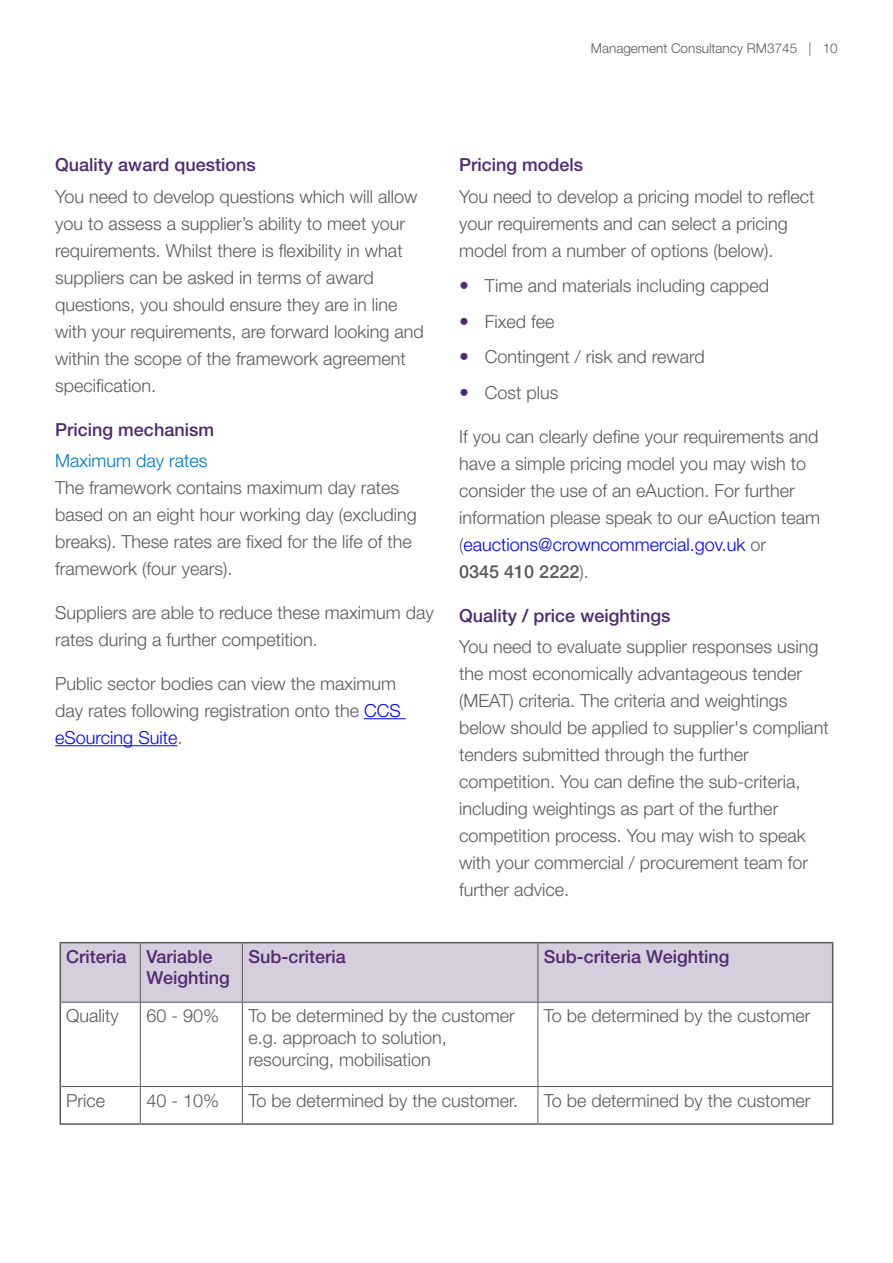
<style>
.page{position:relative;width:893px;height:1263px;background:#fff}
.page>*{position:absolute;margin:0;border:0;box-sizing:border-box;transform-origin:0 0}
.t1{font:300 18px/27px "Helvetica Neue LT";color:#58595b}
.t2{font:500 18px/21.6px "Helvetica Neue LT";color:#4f2971}
.t3{font:300 18px "Helvetica Neue LT";color:#0076c0}
.t4{font:300 13.5px "Helvetica Neue";color:#58595b}
.s1{color:#00f}
.s2{font-weight:500}
</style>
<div class="page">
<hr style="left:364px;top:718px;width:42px;height:1px;background:#00f">
<hr style="left:55px;top:745px;width:122px;height:1px;background:#00f">
<div style="left:61px;top:943px;width:771px;height:59px;background:#d6cedc"></div>
<hr style="left:60px;top:942px;width:80px;height:1px;background:#58595b">
<hr style="left:60px;top:943px;width:1px;height:59px;background:#58595b">
<hr style="left:140px;top:942px;width:102px;height:1px;background:#58595b">
<hr style="left:242px;top:942px;width:296px;height:1px;background:#58595b">
<hr style="left:538px;top:942px;width:295px;height:1px;background:#58595b">
<hr style="left:832px;top:943px;width:1px;height:59px;background:#58595b">
<hr style="left:60px;top:1002px;width:1px;height:84px;background:#58595b">
<hr style="left:832px;top:1002px;width:1px;height:84px;background:#58595b">
<hr style="left:60px;top:1086px;width:1px;height:37px;background:#58595b">
<hr style="left:832px;top:1086px;width:1px;height:37px;background:#58595b">
<hr style="left:60px;top:1123px;width:80px;height:2px;background:#58595b">
<hr style="left:140px;top:1123px;width:102px;height:2px;background:#58595b">
<hr style="left:242px;top:1123px;width:296px;height:2px;background:#58595b">
<hr style="left:538px;top:1123px;width:295px;height:2px;background:#58595b">
<hr style="left:140px;top:943px;width:1px;height:59px;background:#58595b">
<hr style="left:242px;top:943px;width:1px;height:59px;background:#58595b">
<hr style="left:537px;top:943px;width:1px;height:59px;background:#58595b">
<hr style="left:61px;top:1002px;width:79px;height:1px;background:#58595b">
<hr style="left:140px;top:1002px;width:102px;height:1px;background:#58595b">
<hr style="left:140px;top:1002px;width:1px;height:84px;background:#58595b">
<hr style="left:242px;top:1002px;width:296px;height:1px;background:#58595b">
<hr style="left:242px;top:1002px;width:1px;height:84px;background:#58595b">
<hr style="left:538px;top:1002px;width:294px;height:1px;background:#58595b">
<hr style="left:537px;top:1002px;width:1px;height:84px;background:#58595b">
<hr style="left:61px;top:1086px;width:79px;height:1px;background:#58595b">
<hr style="left:140px;top:1086px;width:102px;height:1px;background:#58595b">
<hr style="left:140px;top:1087px;width:1px;height:36px;background:#58595b">
<hr style="left:242px;top:1086px;width:296px;height:1px;background:#58595b">
<hr style="left:242px;top:1087px;width:1px;height:36px;background:#58595b">
<hr style="left:538px;top:1086px;width:294px;height:1px;background:#58595b">
<hr style="left:537px;top:1087px;width:1px;height:36px;background:#58595b">
<p class="t4" style="left:591px;top:40px;width:248px">Management Consultancy RM3745 | 10</p>
<p class="t2" style="left:55px;top:154px;width:202px">Quality award questions</p>
<p class="t1" style="left:55px;top:182px;width:370px">You need to develop questions which will allow you to assess a supplier’s ability to meet your requirements. Whilst there is flexibility in what suppliers can be asked in terms of award questions, you should ensure they are in line with your requirements, are forward looking and within the scope of the framework agreement specification.</p>
<p class="t2" style="left:55px;top:418px;width:160px">Pricing mechanism</p>
<p class="t3" style="left:55px;top:449px;width:154px">Maximum day rates</p>
<p class="t1" style="left:55px;top:474px;width:363px">The framework contains maximum day rates based on an eight hour working day (excluding breaks). These rates are fixed for the life of the framework (four years).</p>
<p class="t1" style="left:55px;top:599px;width:380px">Suppliers are able to reduce these maximum day rates during a further competition.</p>
<p class="t1" style="left:55px;top:670px;width:347px">Public sector bodies can view the maximum day rates following registration onto the <span class="s1">CCS eSourcing Suite</span>.</p>
<p class="t2" style="left:459px;top:154px;width:126px">Pricing models</p>
<p class="t1" style="left:459px;top:182px;width:357px">You need to develop a pricing model to reflect your requirements and can select a pricing model from a number of options (below).</p>
<p class="t1" style="left:485px;top:268px;width:286px;line-height:35.5px">Time and materials including capped<br>Fixed fee<br>Contingent / risk and reward<br>Cost plus</p>
<p class="t1" style="left:459px;top:422px;width:362px">If you can clearly define your requirements and have a simple pricing model you may wish to consider the use of an eAuction. For further information please speak to our eAuction team (<span class="s1">eauctions@crowncommercial.gov.uk</span> or<br><span class="s2">0345 410 2222</span>).</p>
<p class="t2" style="left:459px;top:604px;width:213px">Quality / price weightings</p>
<p class="t1" style="left:459px;top:633px;width:371px">You need to evaluate supplier responses using the most economically advantageous tender (MEAT) criteria. The criteria and weightings below should be applied to supplier's compliant tenders submitted through the further competition. You can define the sub-criteria, including weightings as part of the further competition process. You may wish to speak with your commercial / procurement team for further advice.</p>
<p class="t2" style="left:146px;top:945px;width:85px;text-indent:-80px">Criteria Variable<br>Weighting</p>
<p class="t2" style="left:248px;top:945px;width:99px">Sub-criteria</p>
<p class="t2" style="left:544px;top:945px;width:187px">Sub-criteria Weighting</p>
<p class="t1" style="left:66px;top:1002px;width:54px">Quality</p>
<p class="t1" style="left:146px;top:1002px;width:74px">60 - 90%</p>
<p class="t1" style="left:248px;top:1005px;width:268px;line-height:21.6px">To be determined by the customer e.g. approach to solution, resourcing, mobilisation</p>
<p class="t1" style="left:544px;top:1002px;width:268px">To be determined by the customer</p>
<p class="t1" style="left:66px;top:1086px;width:41px">Price</p>
<p class="t1" style="left:146px;top:1086px;width:74px">40 - 10%</p>
<p class="t1" style="left:248px;top:1086px;width:271px">To be determined by the customer.</p>
<p class="t1" style="left:544px;top:1086px;width:268px">To be determined by the customer</p>
</div>
